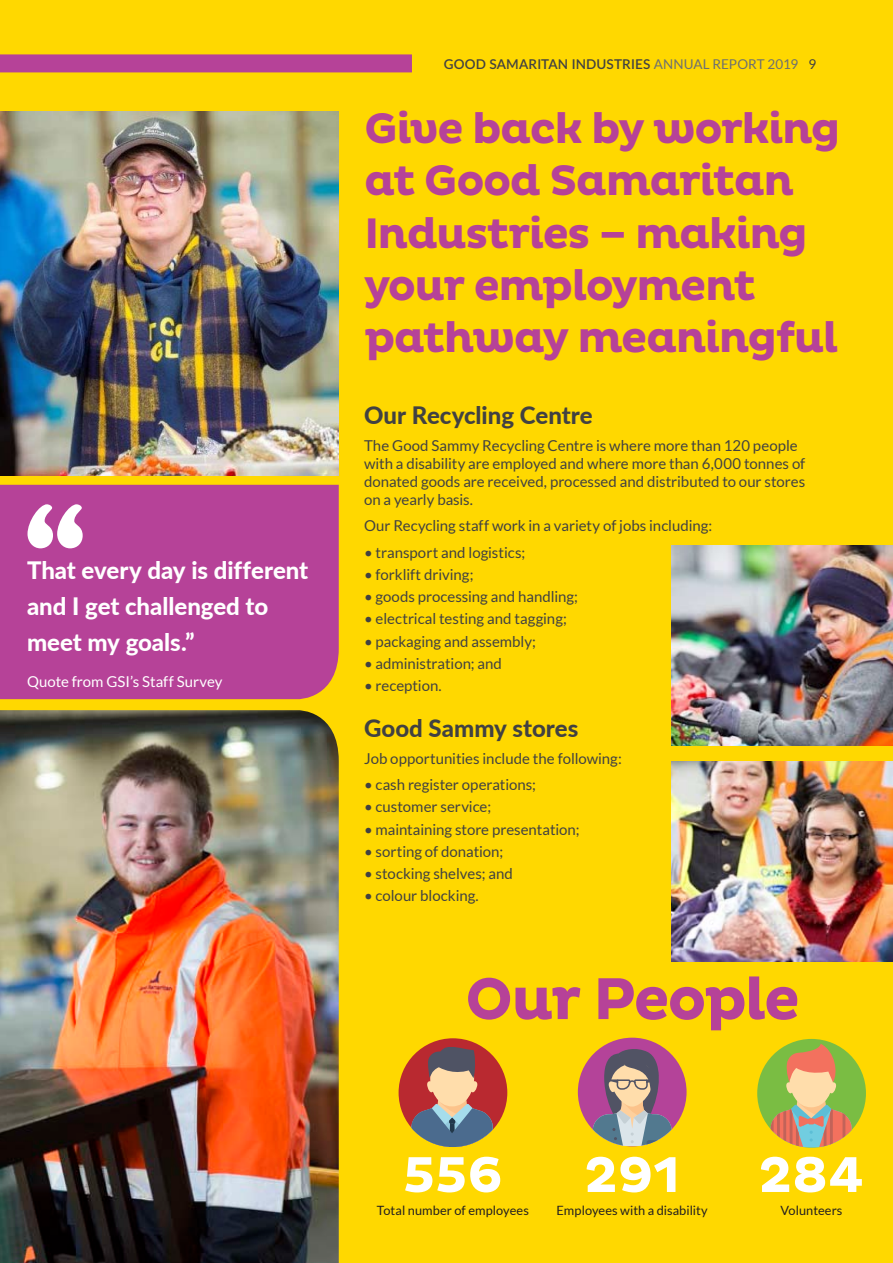
<style>
.page{position:relative;width:893px;height:1263px;background:#ffd800}
.page>*{position:absolute;margin:0;border:0;box-sizing:border-box;transform-origin:0 0}
.t1{font:700 60px "Pluto";letter-spacing:-.04em;color:#b64298}
.t2{font:700 51.15px "Pluto";letter-spacing:-.01em;color:#fff}
.t3{font:700 43.5px/52.2px "Pluto";letter-spacing:-.04em;color:#b64298}
.t4{font:800 24px/36px "Lato";letter-spacing:-.005em;color:#fff}
.t5{font:800 24px "Lato";color:#414142}
.t6{font:15px/18px "Lato";color:#414142}
.t7{font:15px "Lato";color:#fff}
.t8{font:600 13.5px "Lato";letter-spacing:.01em;color:#414142}
.t9{font:13.5px "Lato";color:#6d6f71}
.t10{font:12.75px "Lato";letter-spacing:.005em;color:#231f20}
.s1{font-weight:400;color:#6d6f71}
.s2{color:#414142}
</style>
<div class="page">
<div style="left:0;top:485px;width:339px;height:214px;background:#b64298"></div>
<svg style="left:28px;top:504px;width:55px;height:44px;background:#e3b8d8"></svg>
<img style="left:0;top:710px;width:339px;height:553px">
<img style="left:0;top:111px;width:339px;height:364px">
<img style="left:672px;top:546px;width:221px;height:200px">
<img style="left:672px;top:761px;width:221px;height:200px">
<div style="left:757px;top:1039px;width:109px;height:109px;background:#7abd43;border-radius:50%"></div>
<svg style="left:771px;top:1044px;width:81px;height:104px"></svg>
<div style="left:578px;top:1038px;width:109px;height:108px;background:#b44399;border-radius:50%"></div>
<svg style="left:593px;top:1049px;width:79px;height:97px"></svg>
<div style="left:399px;top:1038px;width:108px;height:109px;background:#b92930;border-radius:50%"></div>
<svg style="left:411px;top:1047px;width:82px;height:100px"></svg>
<div style="left:0;top:54px;width:412px;height:18px;background:#b64298"></div>
<h3 class="t4" style="left:27px;top:551px;width:283px">That every day is different and I get challenged to meet my goals.”</h3>
<p class="t7" style="left:27px;top:673px;width:197px">Quote from GSI’s Staff Survey</p>
<p class="t8" style="left:444px;top:54px;width:279px">GOOD SAMARITAN INDUSTRIES <span class="s1">Ann ual repor</span></p>
<p class="t9" style="left:757px;top:56px;width:61px">t 2019 <span class="s2">9</span></p>
<h3 class="t3" style="left:364px;top:104px;width:478px">Give back by working at Good Samaritan<br>Industries – making your employment pathway meaningful</h3>
<h3 class="t5" style="left:364px;top:398px;width:230px">Our Recycling Centre</h3>
<p class="t6" style="left:364px;top:436px;width:443px">The Good Sammy Recycling Centre is where more than 120 people with a disability are employed and where more than 6,000 tonnes of donated goods are received, processed and distributed to our stores on a yearly basis.</p>
<p class="t6" style="left:364px;top:517px;width:350px">Our Recycling staff work in a variety of jobs including:</p>
<p class="t6" style="left:364px;top:543px;width:163px">• transport and logistics;</p>
<p class="t6" style="left:364px;top:565px;width:111px">• forklift driving;</p>
<p class="t6" style="left:364px;top:588px;width:216px">• goods processing and handling;</p>
<p class="t6" style="left:364px;top:610px;width:204px">• electrical testing and tagging;</p>
<p class="t6" style="left:364px;top:632px;width:173px">• packaging and assembly;</p>
<p class="t6" style="left:364px;top:654px;width:140px">• administration; and</p>
<p class="t6" style="left:364px;top:677px;width:79px">• reception.</p>
<h3 class="t5" style="left:364px;top:710px;width:216px">Good Sammy stores</h3>
<p class="t6" style="left:364px;top:749px;width:259px">Job opportunities include the following:</p>
<p class="t6" style="left:364px;top:775px;width:174px">• cash register operations;</p>
<p class="t6" style="left:364px;top:798px;width:129px">• customer service;</p>
<p class="t6" style="left:364px;top:820px;width:217px">• maintaining store presentation;</p>
<p class="t6" style="left:364px;top:842px;width:141px">• sorting of donation;</p>
<p class="t6" style="left:364px;top:864px;width:150px">• stocking shelves; and</p>
<p class="t6" style="left:364px;top:887px;width:116px">• colour blocking.</p>
<h1 class="t1" style="left:465px;top:964px;width:337px">Our People</h1>
<h2 class="t2" style="left:403px;top:1145px;width:102px">556</h2>
<p class="t10" style="left:377px;top:1203px;width:154px">Total number of employees</p>
<h2 class="t2" style="left:584px;top:1145px;width:98px">291</h2>
<p class="t10" style="left:557px;top:1203px;width:153px">Employees with a disability</p>
<h2 class="t2" style="left:758px;top:1145px;width:108px">284</h2>
<p class="t10" style="left:780px;top:1203px;width:64px">Volunteers</p>
</div>
